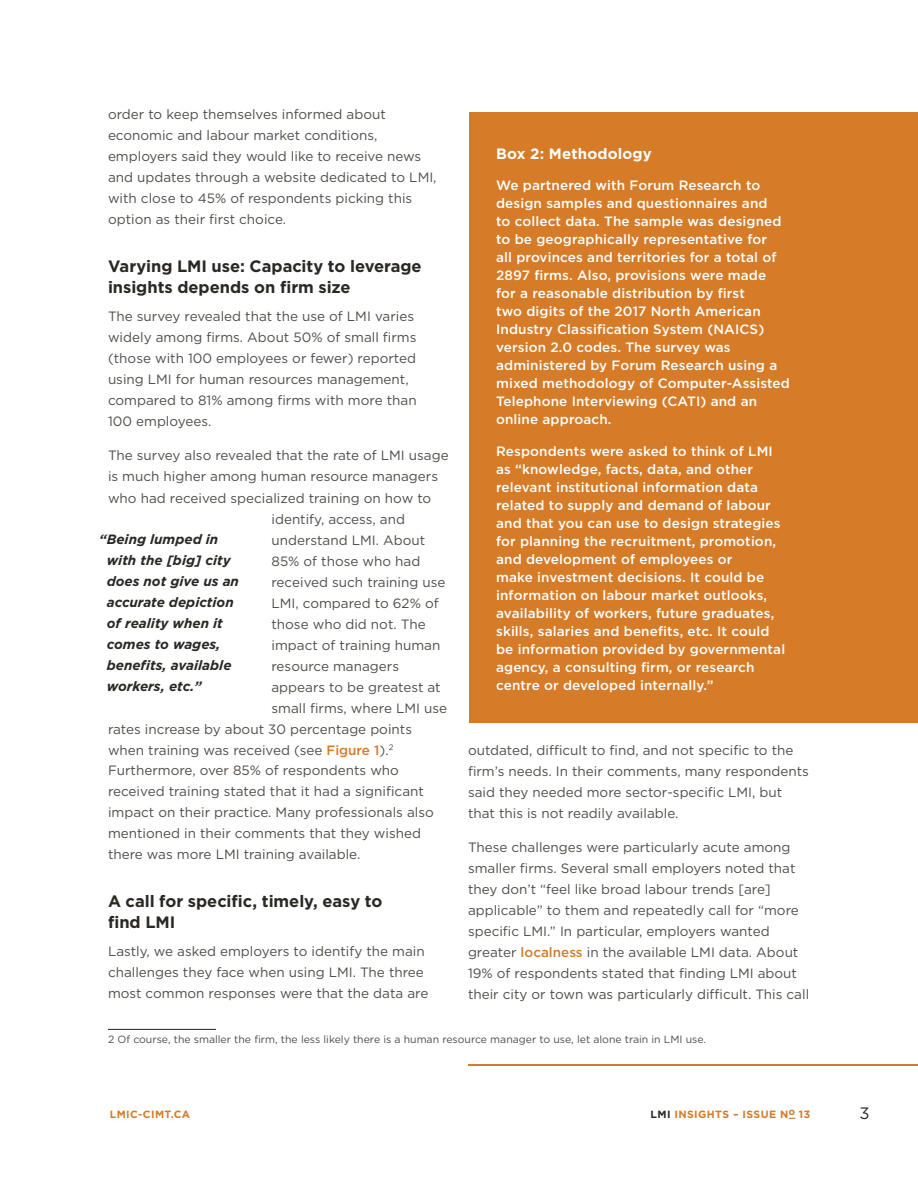
<style>
.page{position:relative;width:918px;height:1188px;background:#fff}
.page>*{position:absolute;margin:0;border:0;box-sizing:border-box;transform-origin:0 0}
.t1{font:700 16.5px/21px "Gotham HTF";letter-spacing:-.005em;color:#2b2824}
.t2{font:16.5px "Gotham HTF";color:#2b2824}
.t3{font:700 15px "Gotham HTF";letter-spacing:.01em;color:#fff}
.t4{font:13.5px/21px "Gotham HTF";color:#514c48}
.t5{font:500 13.5px/18px "Gotham HTF";letter-spacing:.01em;color:#fff}
.t6{font:italic 700 13.5px/21px "Gotham HTF";color:#2b2824}
.t7{font:10.5px "Gotham HTF";color:#514c48}
.t8{font:700 10.5px "Gotham HTF";letter-spacing:.04em;color:#d67b27}
.s1{font-weight:500;color:#d67b27}
.s2{color:#2b2824}
</style>
<div class="page">
<hr style="left:468px;top:1064px;width:450px;height:2px;background:#d67b27">
<hr style="left:108px;top:1029px;width:108px;height:1px;background:#231f20">
<div style="left:469px;top:112px;width:449px;height:611px;background:#d67b27"></div>
<p class="t4" style="left:108px;top:104px;width:330px">order to keep themselves informed about economic and labour market conditions, employers said they would like to receive news and updates through a website dedicated to LMI, with close to 45% of respondents picking this option as their first choice.</p>
<p class="t1" style="left:108px;top:255px;width:315px">Varying LMI use: Capacity to leverage insights depends on firm size</p>
<p class="t4" style="left:108px;top:305px;width:310px">The survey revealed that the use of LMI varies widely among firms. About 50% of small firms (those with 100 employees or fewer) reported using LMI for human resources management, compared to 81% among firms with more than 100 employees.</p>
<p class="t4" style="left:108px;top:445px;width:342px">The survey also revealed that the rate of LMI usage</p>
<p class="t4" style="left:108px;top:466px;width:332px">is much higher among human resource managers</p>
<p class="t4" style="left:108px;top:487px;width:325px">who had received specialized training on how to</p>
<p class="t4" style="left:271px;top:508px;width:135px">identify, access, and</p>
<p class="t4" style="left:271px;top:529px;width:155px">understand LMI. About</p>
<p class="t4" style="left:271px;top:550px;width:150px">85% of those who had</p>
<p class="t4" style="left:271px;top:571px;width:176px">received such training use</p>
<p class="t4" style="left:271px;top:592px;width:169px">LMI, compared to 62% of</p>
<p class="t4" style="left:271px;top:613px;width:156px">those who did not. The</p>
<p class="t4" style="left:271px;top:634px;width:170px">impact of training human</p>
<p class="t4" style="left:271px;top:655px;width:129px">resource managers</p>
<p class="t4" style="left:271px;top:676px;width:171px">appears to be greatest at</p>
<p class="t4" style="left:271px;top:697px;width:177px">small firms, where LMI use</p>
<p class="t4" style="left:108px;top:718px;width:306px">rates increase by about 30 percentage points</p>
<p class="t4" style="left:108px;top:739px;width:287px">when training was received (see <span class="s1">Figure 1</span>).<sup>2</sup></p>
<p class="t4" style="left:108px;top:760px;width:292px">Furthermore, over 85% of respondents who</p>
<p class="t4" style="left:108px;top:781px;width:317px">received training stated that it had a significant</p>
<p class="t4" style="left:108px;top:802px;width:327px">impact on their practice. Many professionals also</p>
<p class="t4" style="left:108px;top:823px;width:315px">mentioned in their comments that they wished</p>
<p class="t4" style="left:108px;top:844px;width:254px">there was more LMI training available.</p>
<p class="t1" style="left:108px;top:891px;width:276px">A call for specific, timely, easy to find LMI</p>
<p class="t4" style="left:108px;top:941px;width:322px">Lastly, we asked employers to identify the main challenges they face when using LMI. The three most common responses were that the data are</p>
<p class="t7" style="left:108px;top:1033px;width:600px">2 Of course, the smaller the firm, the less likely there is a human resource manager to use, let alone train in LMI use.</p>
<p class="t3" style="left:496px;top:145px;width:157px">Box 2: Methodology</p>
<p class="t5" style="left:496px;top:176px;width:295px">We partnered with Forum Research to design samples and questionnaires and<br>to collect data. The sample was designed to be geographically representative for<br>all provinces and territories for a total of 2897 firms. Also, provisions were made<br>for a reasonable distribution by first<br>two digits of the 2017 North American Industry Classification System (NAICS) version 2.0 codes. The survey was administered by Forum Research using a mixed methodology of Computer-Assisted Telephone Interviewing (CATI) and an online approach.</p>
<p class="t5" style="left:496px;top:442px;width:291px">Respondents were asked to think of LMI as “knowledge, facts, data, and other relevant institutional information data related to supply and demand of labour and that you can use to design strategies for planning the recruitment, promotion, and development of employees or<br>make investment decisions. It could be information on labour market outlooks, availability of workers, future graduates, skills, salaries and benefits, etc. It could be information provided by governmental agency, a consulting firm, or research centre or developed internally.”</p>
<p class="t6" style="left:107px;top:529px;width:134px;text-indent:-8px">“Being lumped in with the [big] city does not give us an accurate depiction of reality when it comes to wages, benefits, available workers, etc.”</p>
<p class="t4" style="left:468px;top:739px;width:342px">outdated, difficult to find, and not specific to the firm’s needs. In their comments, many respondents said they needed more sector-specific LMI, but that this is not readily available.</p>
<p class="t4" style="left:468px;top:837px;width:343px">These challenges were particularly acute among smaller firms. Several small employers noted that they don’t “feel like broad labour trends [are] applicable” to them and repeatedly call for “more specific LMI.” In particular, employers wanted greater <span class="s1">localness</span> in the available LMI data. About 19% of respondents stated that finding LMI about their city or town was particularly difficult. This call</p>
<p class="t8" style="left:110px;top:1109px;width:82px">LMIC-CIMT.CA</p>
<p class="t8" style="left:651px;top:1109px;width:161px"><span class="s2">LMI</span> INSIGHTS – ISSUE N<sup>O</sup> 13</p>
<p class="t2" style="left:859px;top:1104px;width:12px">3</p>
</div>
